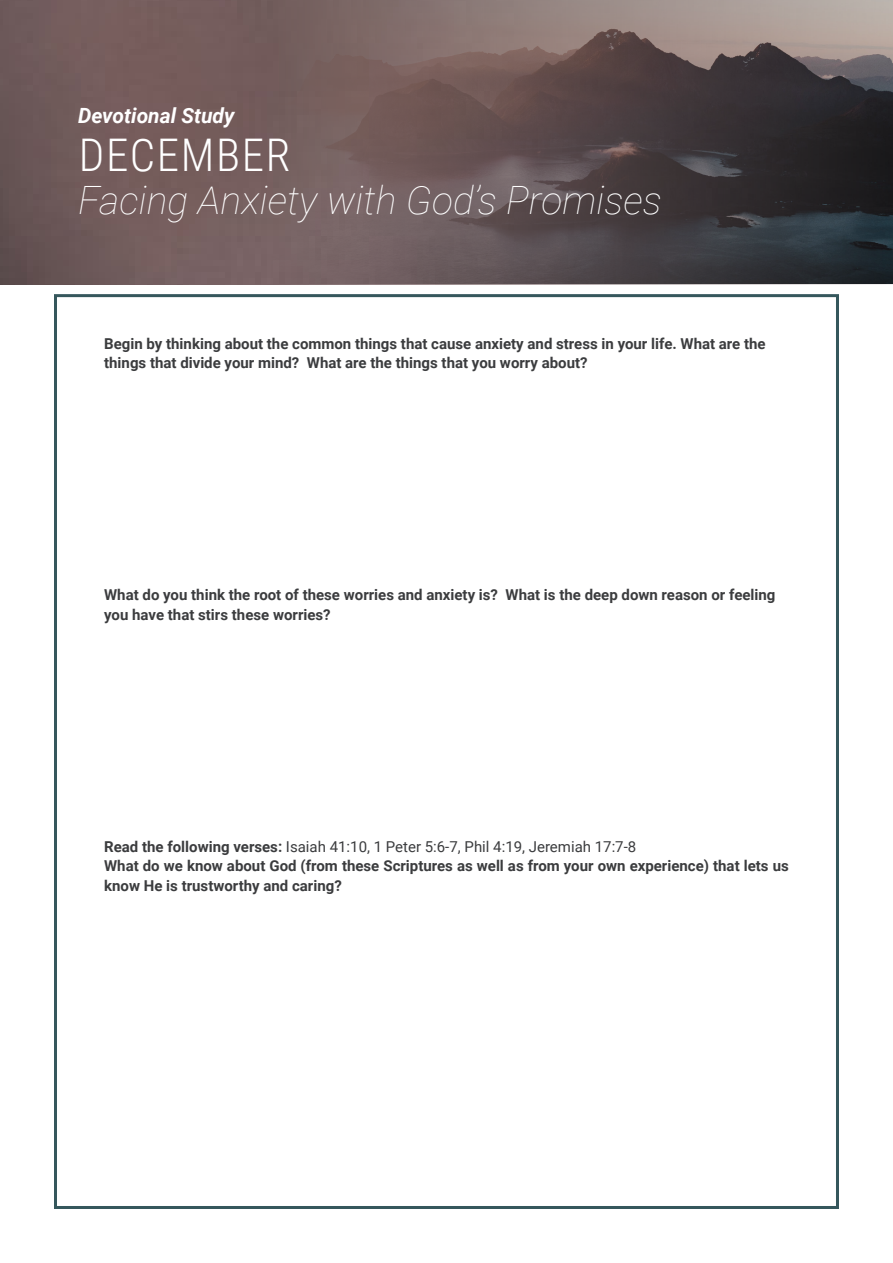
<style>
.page{position:relative;width:893px;height:1263px;background:#fff}
.page>*{position:absolute;margin:0;border:0;box-sizing:border-box;transform-origin:0 0}
.t1{font:300 45px "Roboto Condensed";letter-spacing:.035em;color:#fff}
.t2{font:italic 100 39px "Roboto";color:#fff}
.t3{font:italic 700 21px "Roboto";color:#fff}
.t4{font:700 15px/19.5px "Roboto";color:#3b3c3e}
.t5{font:15px "Roboto";color:#3b3c3e}
.s1{font-weight:700}
</style>
<div class="page">
<img style="left:0;top:0;width:893px;height:284px">
<p class="t3" style="left:78px;top:101px;width:158px">Devotional Study</p>
<p class="t1" style="left:79px;top:123px;width:213px">DECEMBER</p>
<p class="t2" style="left:78px;top:173px;width:585px">Facing Anxiety with God’s Promises</p>
<p class="t4" style="left:104px;top:333px;width:663px">Begin by thinking about the common things that cause anxiety and stress in your life. What are the things that divide your mind? What are the things that you worry about?</p>
<p class="t4" style="left:104px;top:585px;width:673px">What do you think the root of these worries and anxiety is? What is the deep down reason or feeling you have that stirs these worries?</p>
<p class="t5" style="left:104px;top:836px;width:534px"><span class="s1">Read the following verses:</span> Isaiah 41:10, 1 Peter 5:6-7, Phil 4:19, Jeremiah 17:7-8</p>
<p class="t4" style="left:104px;top:856px;width:686px">What do we know about God (from these Scriptures as well as from your own experience) that lets us know He is trustworthy and caring?</p>
</div>
